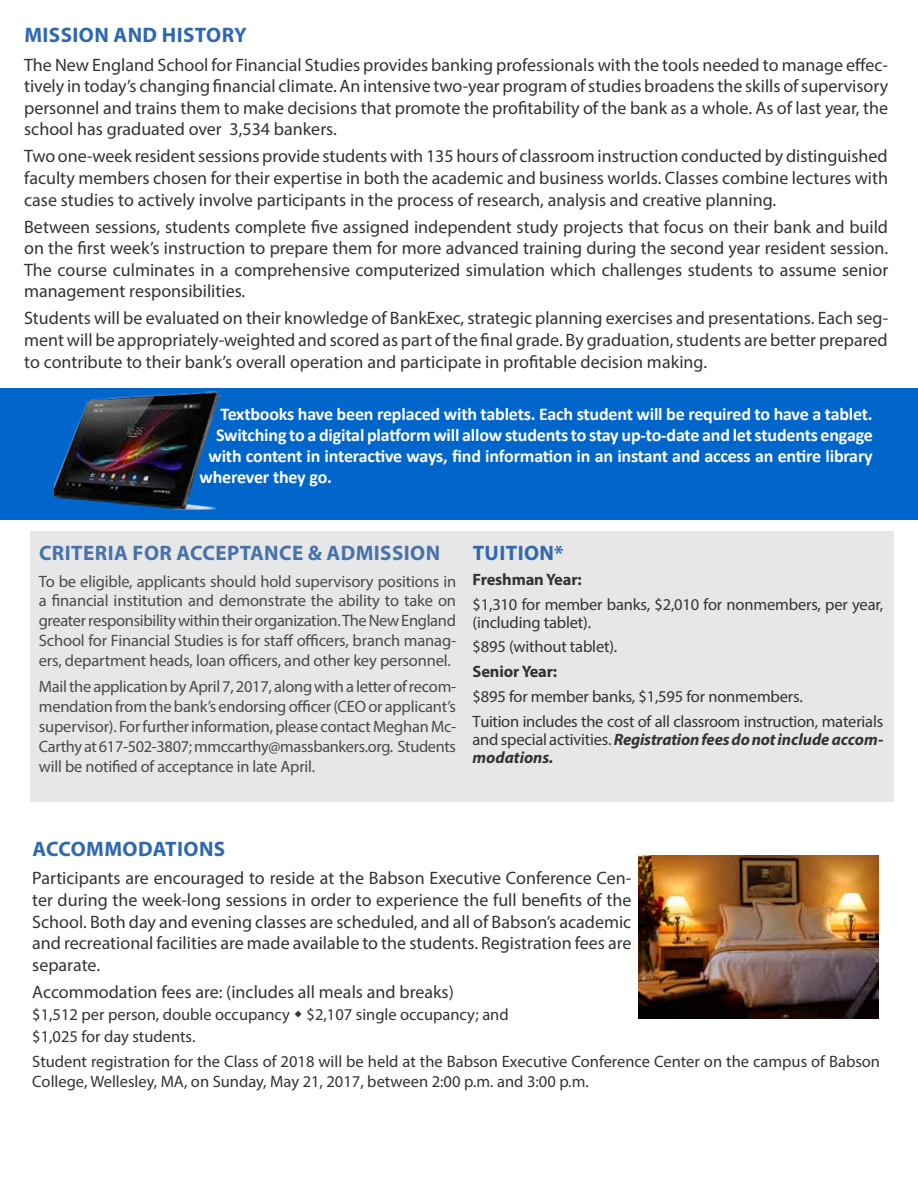
<style>
.page{position:relative;width:918px;height:1188px;background:#fff}
.page>*{position:absolute;margin:0;border:0;box-sizing:border-box;transform-origin:0 0}
.t1{font:700 21px "Myriad Pro";letter-spacing:.02em;color:#2f67b1}
.t2{font:18px/21.6px "Myriad Pro";color:#333;text-align:justify}
.t3{font:700 18px "Calibri";letter-spacing:-.01em;color:#fff}
.t4{font:16.5px/19.8px "Myriad Pro";letter-spacing:-.01em;color:#333}
.t5{font:italic 700 16.5px/18px "Myriad Pro";letter-spacing:-.01em;color:#333}
.t6{font:700 16.5px "Myriad Pro";letter-spacing:-.01em;color:#333}
.s1{font-weight:400;font-style:normal}
</style>
<div class="page">
<div style="left:0;top:389px;width:918px;height:131px;background:#06c"></div>
<div style="left:30px;top:531px;width:864px;height:271px;background:#e7e7e7"></div>
<img style="left:54px;top:388px;width:167px;height:122px">
<img style="left:638px;top:855px;width:240px;height:163px">
<p class="t1" style="left:24px;top:21px;width:224px">MISSION AND HISTORY</p>
<p class="t2" style="left:24px;top:53px;width:866px">The New England School for Financial Studies provides banking professionals with the tools needed to manage effec&shy;tively in today’s changing financial climate. An intensive two-year program of studies broadens the skills of supervisory personnel and trains them to make decisions that promote the profitability of the bank as a whole. As of last year, the school has graduated over 3,534 bankers.</p>
<p class="t2" style="left:24px;top:145px;width:865px">Two one-week resident sessions provide students with 135 hours of classroom instruction conducted by distinguished faculty members chosen for their expertise in both the academic and business worlds. Classes combine lectures with case studies to actively involve participants in the process of research, analysis and creative planning.</p>
<p class="t2" style="left:24px;top:215px;width:866px">Between sessions, students complete five assigned independent study projects that focus on their bank and build on the first week’s instruction to prepare them for more advanced training during the second year resident session.<br>The course culminates in a comprehensive computerized simulation which challenges students to assume senior management responsibilities.</p>
<p class="t2" style="left:24px;top:307px;width:866px">Students will be evaluated on their knowledge of BankExec, strategic planning exercises and presentations. Each seg&shy;ment will be appropriately-weighted and scored as part of the final grade. By graduation, students are better prepared to contribute to their bank’s overall operation and participate in profitable decision making.</p>
<p class="t3" style="left:220px;top:402px;width:654px">Textbooks have been replaced with tablets. Each student will be required to have a tablet.</p>
<p class="t3" style="left:216px;top:423px;width:658px">Switching to a digital platform will allow students to stay up-to-date and let students engage</p>
<p class="t3" style="left:208px;top:444px;width:666px">with content in interactive ways, find information in an instant and access an entire library</p>
<p class="t3" style="left:199px;top:466px;width:134px">wherever they go.</p>
<p class="t1" style="left:39px;top:539px;width:403px">CRITERIA FOR ACCEPTANCE &amp; ADMISSION</p>
<p class="t4" style="left:39px;top:571px;width:419px;text-align:justify">To be eligible, applicants should hold supervisory positions in a financial institution and demonstrate the ability to take on greater responsibility within their organization. The New England School for Financial Studies is for staff officers, branch manag&shy;ers, department heads, loan officers, and other key personnel.</p>
<p class="t4" style="left:39px;top:677px;width:419px;text-align:justify">Mail the application by April 7, 2017, along with a letter of recom&shy;mendation from the bank’s endorsing officer (CEO or applicant’s supervisor). For further information, please contact Meghan Mc-Carthy at 617-502-3807; mmccarthy@massbankers.org. Students will be notified of acceptance in late April.</p>
<p class="t1" style="left:473px;top:539px;width:93px">TUITION*</p>
<p class="t6" style="left:472px;top:569px;width:111px">Freshman Year:</p>
<p class="t4" style="left:472px;top:595px;width:412px;line-height:18px">$1,310 for member banks, $2,010 for nonmembers, per year, (including tablet).</p>
<p class="t4" style="left:472px;top:637px;width:146px">$895 (without tablet).</p>
<p class="t6" style="left:472px;top:661px;width:86px">Senior Year:</p>
<p class="t4" style="left:472px;top:684px;width:412px;line-height:24.8px">$895 for member banks, $1,595 for nonmembers.<br>Tuition includes the cost of all classroom instruction, materials</p>
<p class="t5" style="left:472px;top:729px;width:412px"><span class="s1">and special activities.</span> Registration fees do not include accom&shy;modations.</p>
<p class="t1" style="left:32px;top:835px;width:194px">ACCOMMODATIONS</p>
<p class="t2" style="left:32px;top:867px;width:601px">Participants are encouraged to reside at the Babson Executive Conference Cen&shy;ter during the week-long sessions in order to experience the full benefits of the School. Both day and evening classes are scheduled, and all of Babson’s academic and recreational facilities are made available to the students. Registration fees are separate.</p>
<p class="t2" style="left:32px;top:981px;width:423px">Accommodation fees are: (includes all meals and breaks)</p>
<p class="t4" style="left:32px;top:1003px;width:478px;line-height:21.9px">$1,512 per person, double occupancy $2,107 single occupancy; and $1,025 for day students.</p>
<p class="t4" style="left:32px;top:1051px;width:849px">Student registration for the Class of 2018 will be held at the Babson Executive Conference Center on the campus of Babson<br>College, Wellesley, MA, on Sunday, May 21, 2017, between 2:00 p.m. and 3:00 p.m.</p>
</div>
